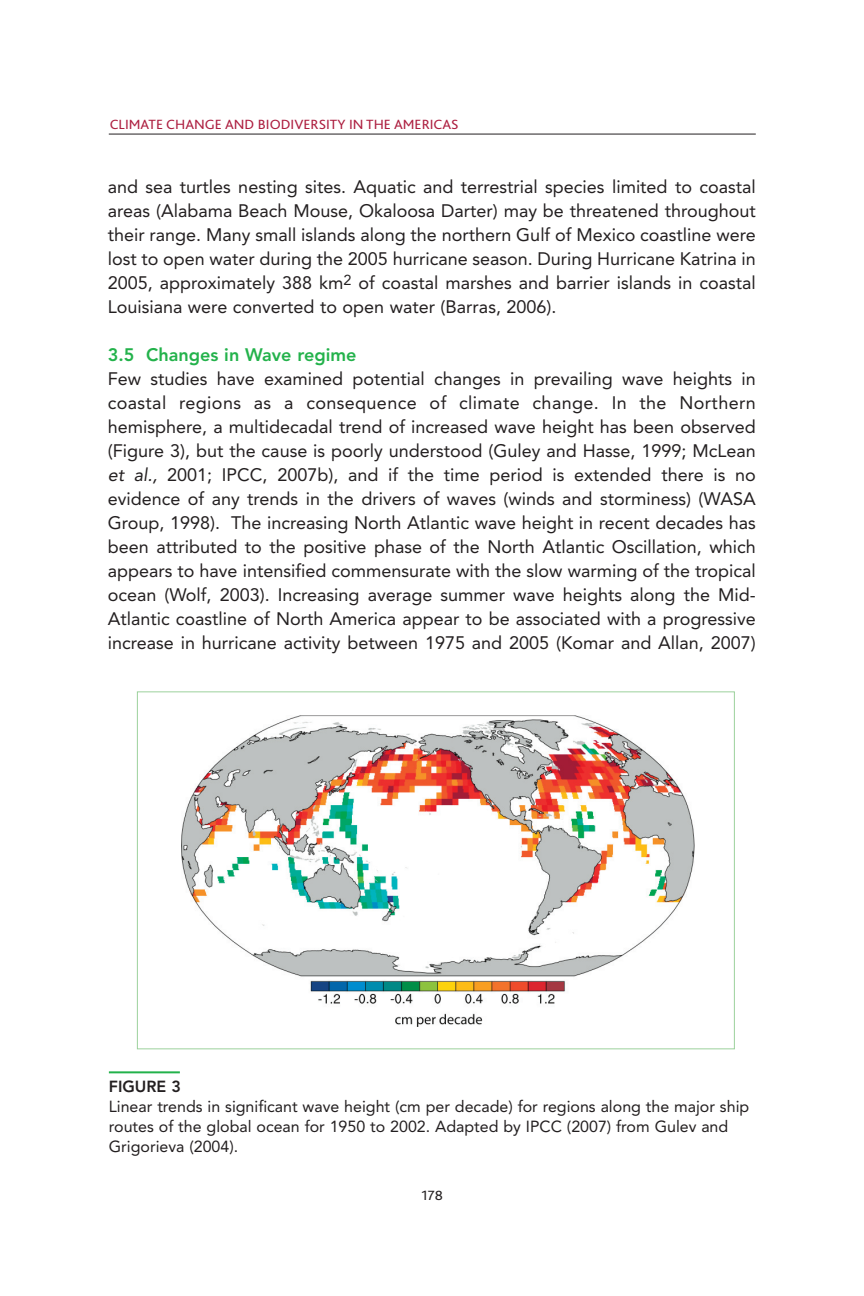
<style>
.page{position:relative;width:864px;height:1296px;background:#fff}
.page>*{position:absolute;margin:0;border:0;box-sizing:border-box;transform-origin:0 0}
.t1{font:18px/24px "Avenir";color:#231f20;text-align:justify}
.t2{font:800 18px "Avenir";color:#23b24b}
.t3{font:16px/20px "Avenir";color:#231f20}
.t4{font:800 16px "Avenir";color:#231f20}
.t5{font:14px "Bliss 2";color:#ad1f40;scale:1.05 1}
.t6{font:14px "Bliss 2";color:#231f20;scale:1.05 1}
</style>
<div class="page">
<hr style="left:109px;top:134px;width:647px;height:1px;background:#231f20">
<img style="left:182px;top:716px;width:512px;height:310px">
<hr style="left:109px;top:1071px;width:71px;height:2px;background:#23b24b">
<p class="t5" style="left:110px;top:116px;width:334px">CLIMATE CHANGE AND BIODIVERSITY IN THE AMERICAS</p>
<p class="t1" style="left:108px;top:176px;width:650px">and sea turtles nesting sites. Aquatic and terrestrial species limited to coastal areas (Alabama Beach Mouse, Okaloosa Darter) may be threatened throughout their range. Many small islands along the northern Gulf of Mexico coastline were lost to open water during the 2005 hurricane season. During Hurricane Katrina in 2005, approximately 388 km<sup>2</sup> of coastal marshes and barrier islands in coastal Louisiana were converted to open water (Barras, 2006).</p>
<p class="t2" style="left:108px;top:347px;width:250px">3.5 Changes in Wave regime</p>
<p class="t1" style="left:108px;top:368px;width:650px">Few studies have examined potential changes in prevailing wave heights in coastal regions as a consequence of climate change. In the Northern hemisphere, a multidecadal trend of increased wave height has been observed (Figure 3), but the cause is poorly understood (Guley and Hasse, 1999; McLean et al., 2001; IPCC, 2007b), and if the time period is extended there is no evidence of any trends in the drivers of waves (winds and storminess) (WASA Group, 1998). The increasing North Atlantic wave height in recent decades has been attributed to the positive phase of the North Atlantic Oscillation, which appears to have intensified commensurate with the slow warming of the tropical ocean (Wolf, 2003). Increasing average summer wave heights along the Mid-Atlantic coastline of North America appear to be associated with a progressive increase in hurricane activity between 1975 and 2005 (Komar and Allan, 2007)</p>
<p class="t4" style="left:109px;top:1080px;width:74px">FIGURE 3</p>
<p class="t3" style="left:109px;top:1098px;width:642px">Linear trends in significant wave height (cm per decade) for regions along the major ship routes of the global ocean for 1950 to 2002. Adapted by IPCC (2007) from Gulev and<br>Grigorieva (2004).</p>
<p class="t6" style="left:422px;top:1187px;width:22px">178</p>
</div>
